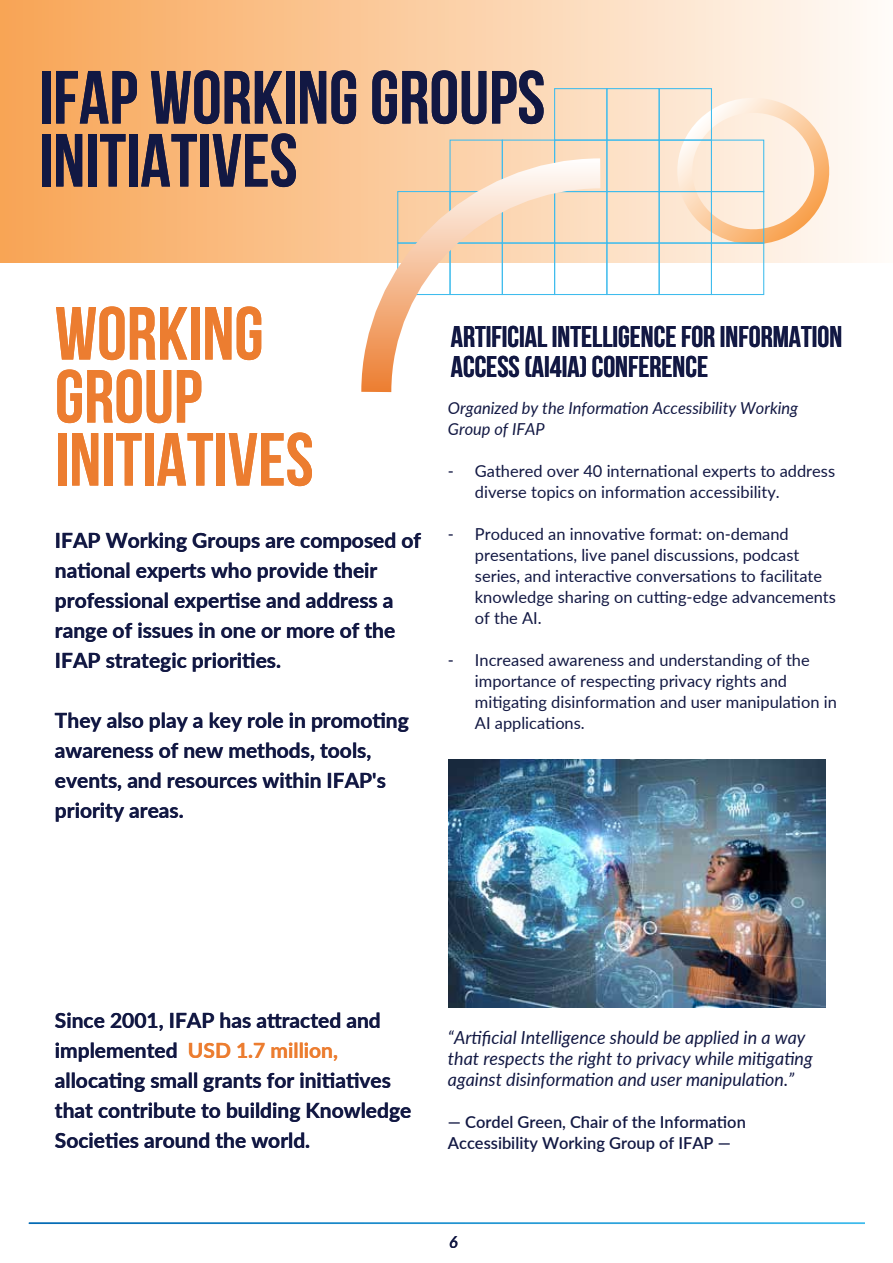
<style>
.page{position:relative;width:893px;height:1263px;background:#fff}
.page>*{position:absolute;margin:0;border:0;box-sizing:border-box;transform-origin:0 0}
.t1{font:700 75px/63px "Bebas Neue";color:#121843}
.t2{font:700 75px/63px "Bebas Neue";color:#ec7d30}
.t3{font:700 30px/30px "Bebas Neue";color:#121843}
.t4{font:700 21px/30px "Lato";color:#121843}
.t5{font:italic 18px/21px "Lato";color:#121843}
.t6{font:16.5px/21px "Lato";color:#121843}
.t7{font:600 16.5px/21px "Lato";color:#121843}
.t8{font:italic 16.5px/21px "Lato";color:#121843}
.t9{font:italic 600 16.5px "Lato";color:#121843}
.s1{color:#ec7d30}
</style>
<div class="page">
<div style="left:0;top:0;width:893px;height:262px;background:linear-gradient(to right,#f8a455,#fefcf9)"></div>
<img style="left:449px;top:760px;width:377px;height:247px">
<svg style="left:657px;top:78px;width:193px;height:165px;background:#fce7d4"></svg>
<div style="left:711px;top:140px;width:53px;height:52px;border:1px solid #3fbced"></div>
<div style="left:711px;top:191px;width:53px;height:53px;border:1px solid #3fbced"></div>
<div style="left:711px;top:242px;width:53px;height:53px;border:1px solid #3fbced"></div>
<div style="left:659px;top:140px;width:53px;height:52px;border:1px solid #3fbced"></div>
<div style="left:659px;top:191px;width:53px;height:53px;border:1px solid #3fbced"></div>
<div style="left:659px;top:88px;width:53px;height:53px;border:1px solid #3fbced"></div>
<div style="left:606px;top:140px;width:54px;height:52px;border:1px solid #3fbced"></div>
<div style="left:606px;top:191px;width:54px;height:53px;border:1px solid #3fbced"></div>
<div style="left:606px;top:88px;width:54px;height:53px;border:1px solid #3fbced"></div>
<div style="left:554px;top:88px;width:53px;height:53px;border:1px solid #3fbced"></div>
<div style="left:659px;top:242px;width:53px;height:53px;border:1px solid #3fbced"></div>
<div style="left:606px;top:242px;width:54px;height:53px;border:1px solid #3fbced"></div>
<svg style="left:346px;top:143px;width:284px;height:250px"></svg>
<h1 class="t1" style="left:39px;top:65px;width:508px">IFAP WORKING GROUPS<br>INITIATIVES</h1>
<h1 class="t2" style="left:55px;top:301px;width:260px">WORKING<br>GROUP<br>INITIATIVES</h1>
<p class="t4" style="left:55px;top:524px;width:368px">IFAP Working Groups are composed of national experts who provide their professional expertise and address a range of issues in one or more of the IFAP strategic priorities.</p>
<p class="t4" style="left:55px;top:704px;width:355px">They also play a key role in promoting awareness of new methods, tools, events, and resources within IFAP's priority areas.</p>
<h2 class="t3" style="left:451px;top:321px;width:393px">ARTIFICIAL INTELLIGENCE FOR INFORMATION<br>ACCESS (AI4IA) CONFERENCE</h2>
<p class="t8" style="left:448px;top:396px;width:352px">Organized by the Information Accessibility Working<br>Group of IFAP</p>
<p class="t6" style="left:475px;top:459px;width:362px;text-indent:-27px">- Gathered over 40 international experts to address diverse topics on information accessibility.</p>
<p class="t6" style="left:475px;top:522px;width:362px;text-indent:-27px">- Produced an innovative format: on-demand presentations, live panel discussions, podcast series, and interactive conversations to facilitate knowledge sharing on cutting-edge advancements of the AI.</p>
<p class="t6" style="left:475px;top:648px;width:363px;text-indent:-27px">- Increased awareness and understanding of the importance of respecting privacy rights and mitigating disinformation and user manipulation in AI applications.</p>
<p class="t4" style="left:55px;top:1004px;width:358px">Since 2001, IFAP has attracted and implemented <span class="s1">USD 1.7 million, </span>allocating small grants for initiatives that contribute to building Knowledge Societies around the world.</p>
<p class="t4" style="left:267px;top:1004px;width:9px">t</p>
<p class="t5" style="left:448px;top:1026px;width:366px">“Artificial Intelligence should be applied in a way that respects the right to privacy while mitigating against disinformation and user manipulation.”</p>
<p class="t7" style="left:448px;top:1110px;width:299px">— Cordel Green, Chair of the Information<br>Accessibility Working Group of IFAP —</p>
<p class="t9" style="left:449px;top:1230px;width:10px">6</p>
</div>
